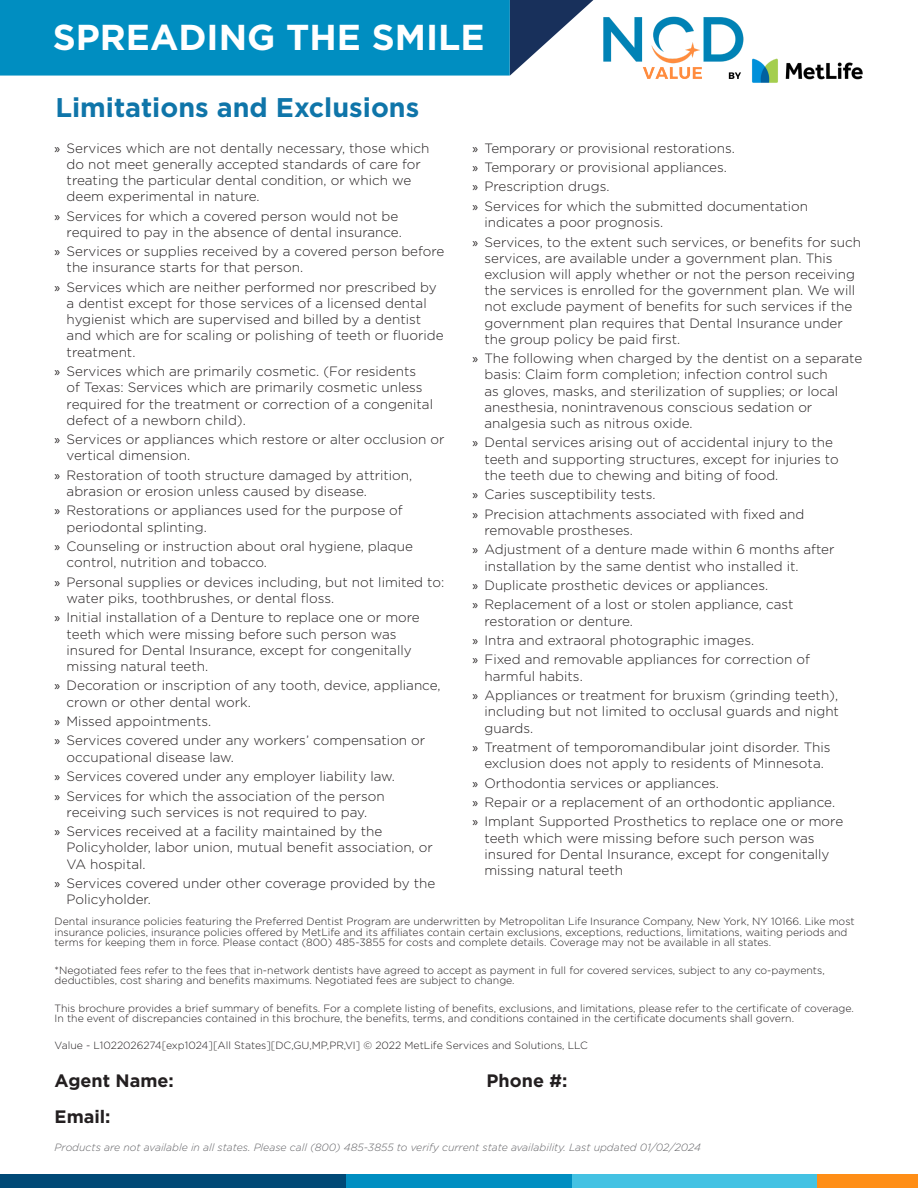
<style>
.page{position:relative;width:918px;height:1188px;background:#fff}
.page>*{position:absolute;margin:0;border:0;box-sizing:border-box;transform-origin:0 0}
.t1{font:700 36px "Gotham";color:#fff}
.t2{font:700 27px "Gotham";color:#0f75a9}
.t3{font:700 18px "Gotham";color:#231f20}
.t4{font:300 13.5px/16.2px "Gotham";color:#231f20}
.t5{font:300 10.5px/10.5px "Gotham";color:#231f20}
.t6{font:italic 300 10.5px "Gotham";color:#636366}
.s1{font-family:"Myriad Pro";font-weight:400}
</style>
<div class="page">
<div style="left:0;top:0;width:510px;height:76px;background:#008ec1"></div>
<svg style="left:510px;top:0;width:83px;height:76px"></svg>
<img style="left:603px;top:16px;width:260px;height:67px">
<div style="left:0;top:1174px;width:347px;height:14px;background:#004976"></div>
<div style="left:567px;top:1174px;width:254px;height:14px;background:#44c2e3"></div>
<div style="left:818px;top:1174px;width:100px;height:14px;background:#ff8e16"></div>
<div style="left:347px;top:1174px;width:225px;height:14px;background:#008ec1"></div>
<p class="t1" style="left:53px;top:13px;width:433px">SPREADING THE SMILE</p>
<p class="t2" style="left:55px;top:89px;width:365px">Limitations and Exclusions</p>
<p class="t4" style="left:67px;top:139px;width:364px;text-indent:-12px"><span class="s1">»</span> Services which are not dentally necessary, those which do not meet generally accepted standards of care for treating the particular dental condition, or which we deem experimental in nature.</p>
<p class="t4" style="left:55px;top:207px;width:349px;text-align:right"><span class="s1">»</span> Services for which a covered person would not be required to pay in the absence of dental insurance.</p>
<p class="t4" style="left:67px;top:243px;width:379px;text-indent:-12px"><span class="s1">»</span> Services or supplies received by a covered person before the insurance starts for that person.</p>
<p class="t4" style="left:67px;top:279px;width:379px;text-indent:-12px"><span class="s1">»</span> Services which are neither performed nor prescribed by a dentist except for those services of a licensed dental hygienist which are supervised and billed by a dentist and which are for scaling or polishing of teeth or fluoride treatment.</p>
<p class="t4" style="left:67px;top:363px;width:368px;text-indent:-12px"><span class="s1">»</span> Services which are primarily cosmetic. (For residents of Texas: Services which are primarily cosmetic unless required for the treatment or correction of a congenital defect of a newborn child).</p>
<p class="t4" style="left:67px;top:431px;width:379px;text-indent:-12px"><span class="s1">»</span> Services or appliances which restore or alter occlusion or vertical dimension.</p>
<p class="t4" style="left:67px;top:467px;width:347px;text-indent:-12px"><span class="s1">»</span> Restoration of tooth structure damaged by attrition, abrasion or erosion unless caused by disease.</p>
<p class="t4" style="left:67px;top:502px;width:338px;text-indent:-12px"><span class="s1">»</span> Restorations or appliances used for the purpose of periodontal splinting.</p>
<p class="t4" style="left:67px;top:538px;width:348px;text-indent:-12px"><span class="s1">»</span> Counseling or instruction about oral hygiene, plaque control, nutrition and tobacco.</p>
<p class="t4" style="left:67px;top:573px;width:379px;text-indent:-12px"><span class="s1">»</span> Personal supplies or devices including, but not limited to: water piks, toothbrushes, or dental floss.</p>
<p class="t4" style="left:67px;top:609px;width:355px;text-indent:-12px"><span class="s1">»</span> Initial installation of a Denture to replace one or more teeth which were missing before such person was insured for Dental Insurance, except for congenitally missing natural teeth.</p>
<p class="t4" style="left:67px;top:677px;width:376px;text-indent:-12px"><span class="s1">»</span> Decoration or inscription of any tooth, device, appliance, crown or other dental work.</p>
<p class="t4" style="left:55px;top:713px;width:158px"><span class="s1">»</span> Missed appointments.</p>
<p class="t4" style="left:67px;top:732px;width:360px;text-indent:-12px"><span class="s1">»</span> Services covered under any workers’ compensation or occupational disease law.</p>
<p class="t4" style="left:55px;top:768px;width:342px"><span class="s1">»</span> Services covered under any employer liability law.</p>
<p class="t4" style="left:55px;top:787px;width:332px;text-align:center"><span class="s1">»</span> Services for which the association of the person receiving such services is not required to pay.</p>
<p class="t4" style="left:67px;top:823px;width:368px;text-indent:-12px"><span class="s1">»</span> Services received at a facility maintained by the<br>Policyholder, labor union, mutual benefit association, or<br>VA hospital.</p>
<p class="t4" style="left:67px;top:875px;width:370px;text-indent:-12px"><span class="s1">»</span> Services covered under other coverage provided by the<br>Policyholder.</p>
<p class="t4" style="left:472px;top:139px;width:264px"><span class="s1">»</span> Temporary or provisional restorations.</p>
<p class="t4" style="left:472px;top:159px;width:256px"><span class="s1">»</span> Temporary or provisional appliances.</p>
<p class="t4" style="left:472px;top:178px;width:139px"><span class="s1">»</span> Prescription drugs.</p>
<p class="t4" style="left:484px;top:198px;width:325px;text-indent:-12px"><span class="s1">»</span> Services for which the submitted documentation indicates a poor prognosis.</p>
<p class="t4" style="left:484px;top:233px;width:378px;text-indent:-12px"><span class="s1">»</span> Services, to the extent such services, or benefits for such services, are available under a government plan. This exclusion will apply whether or not the person receiving the services is enrolled for the government plan. We will not exclude payment of benefits for such services if the government plan requires that Dental Insurance under the group policy be paid first.</p>
<p class="t4" style="left:484px;top:350px;width:379px;text-indent:-12px"><span class="s1">»</span> The following when charged by the dentist on a separate basis: Claim form completion; infection control such<br>as gloves, masks, and sterilization of supplies; or local anesthesia, nonintravenous conscious sedation or analgesia such as nitrous oxide.</p>
<p class="t4" style="left:484px;top:434px;width:356px;text-indent:-12px"><span class="s1">»</span> Dental services arising out of accidental injury to the teeth and supporting structures, except for injuries to the teeth due to chewing and biting of food.</p>
<p class="t4" style="left:472px;top:486px;width:185px"><span class="s1">»</span> Caries susceptibility tests.</p>
<p class="t4" style="left:484px;top:505px;width:321px;text-indent:-12px"><span class="s1">»</span> Precision attachments associated with fixed and removable prostheses.</p>
<p class="t4" style="left:484px;top:541px;width:352px;text-indent:-12px"><span class="s1">»</span> Adjustment of a denture made within 6 months after installation by the same dentist who installed it.</p>
<p class="t4" style="left:472px;top:577px;width:297px"><span class="s1">»</span> Duplicate prosthetic devices or appliances.</p>
<p class="t4" style="left:484px;top:596px;width:310px;text-indent:-12px"><span class="s1">»</span> Replacement of a lost or stolen appliance, cast restoration or denture.</p>
<p class="t4" style="left:472px;top:632px;width:283px"><span class="s1">»</span> Intra and extraoral photographic images.</p>
<p class="t4" style="left:484px;top:651px;width:327px;text-indent:-12px"><span class="s1">»</span> Fixed and removable appliances for correction of harmful habits.</p>
<p class="t4" style="left:484px;top:687px;width:356px;text-align:justify;text-indent:-12px"><span class="s1">»</span> Appliances or treatment for bruxism (grinding teeth), including but not limited to occlusal guards and night guards.</p>
<p class="t4" style="left:472px;top:739px;width:359px;text-align:center"><span class="s1">»</span> Treatment of temporomandibular joint disorder. This exclusion does not apply to residents of Minnesota.</p>
<p class="t4" style="left:472px;top:774px;width:248px"><span class="s1">»</span> Orthodontia services or appliances.</p>
<p class="t4" style="left:472px;top:794px;width:364px"><span class="s1">»</span> Repair or a replacement of an orthodontic appliance.</p>
<p class="t4" style="left:484px;top:813px;width:360px;text-indent:-12px"><span class="s1">»</span> Implant Supported Prosthetics to replace one or more teeth which were missing before such person was insured for Dental Insurance, except for congenitally missing natural teeth</p>
<p class="t5" style="left:55px;top:916px;width:802px">Dental insurance policies featuring the Preferred Dentist Program are underwritten by Metropolitan Life Insurance Company, New York, NY 10166. Like most insurance policies, insurance policies offered by MetLife and its affiliates contain certain exclusions, exceptions, reductions, limitations, waiting periods and terms for keeping them in force. Please contact (800) 485-3855 for costs and complete details. Coverage may not be available in all states.</p>
<p class="t5" style="left:55px;top:964px;width:772px">*Negotiated fees refer to the fees that in-network dentists have agreed to accept as payment in full for covered services, subject to any co-payments, deductibles, cost sharing and benefits maximums. Negotiated fees are subject to change.</p>
<p class="t5" style="left:55px;top:1002px;width:801px">This brochure provides a brief summary of benefits. For a complete listing of benefits, exclusions, and limitations, please refer to the certificate of coverage.<br>In the event of discrepancies contained in this brochure, the benefits, terms, and conditions contained in the certificate documents shall govern.</p>
<p class="t5" style="left:55px;top:1040px;width:535px">Value - L1022026274[exp1024][All States][DC,GU,MP,PR,VI] © 2022 MetLife Services and Solutions, LLC</p>
<p class="t3" style="left:55px;top:1069px;width:121px">Agent Name:</p>
<p class="t3" style="left:487px;top:1069px;width:82px">Phone #:</p>
<p class="t3" style="left:55px;top:1105px;width:58px">Email:</p>
<p class="t6" style="left:55px;top:1141px;width:648px">Products are not available in all states. Please call (800) 485-3855 to verify current state availability. Last updated 01/02/2024</p>
</div>
